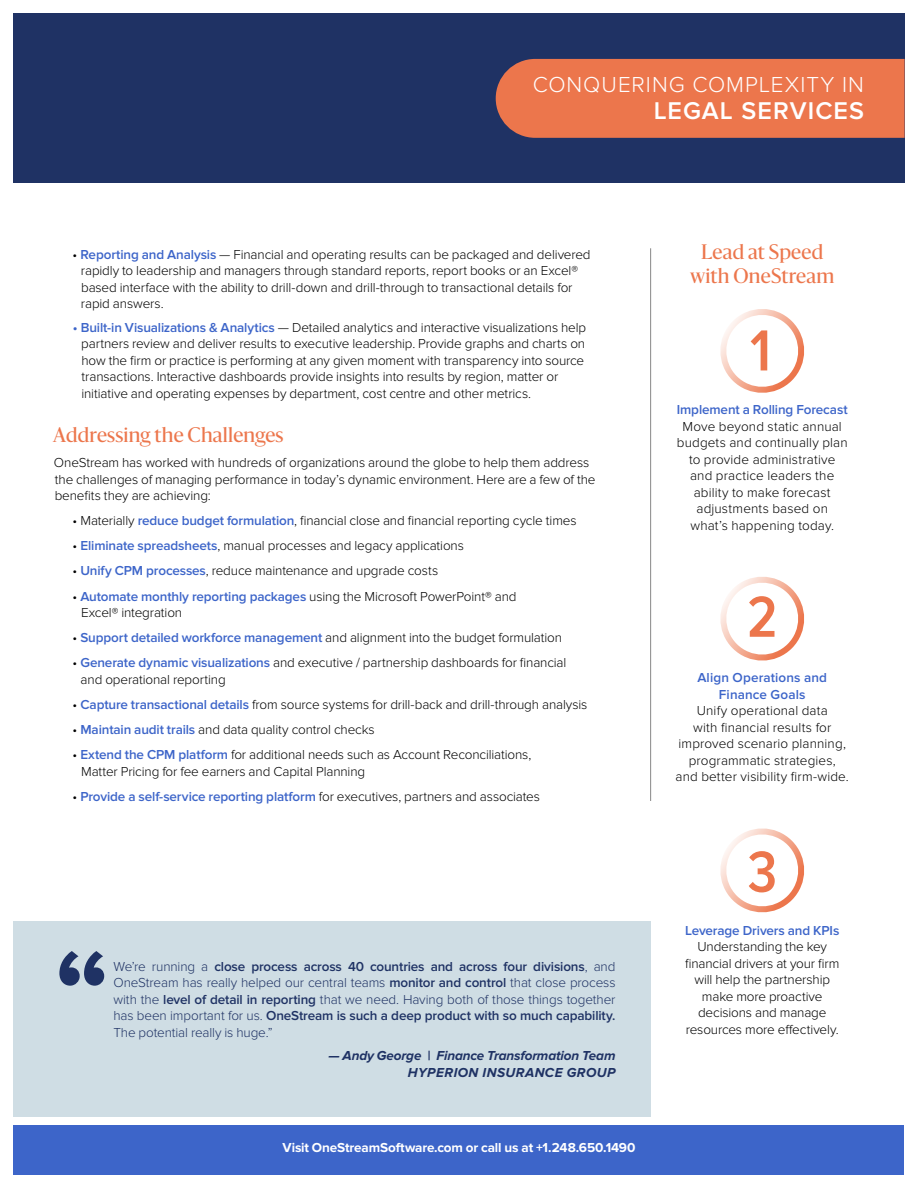
<style>
.page{position:relative;width:918px;height:1188px;background:#fff}
.page>*{position:absolute;margin:0;border:0;box-sizing:border-box;transform-origin:0 0}
.t1{font:600 60px "Proxima Nova A Cond";color:#ec764c}
.t2{font:600 25.2px "Proxima Nova";letter-spacing:.045em;color:#fff}
.t3{font:300 22.5px "Proxima Nova";letter-spacing:.045em;color:#fff}
.t4{font:19.5px/24px "Sanomat";letter-spacing:.01em;color:#ec764c;text-align:center}
.t5{font:300 13.5px/16.5px "Proxima Nova";letter-spacing:-.01em;color:#000}
.t6{font:300 13.5px/16.5px "Proxima Nova";letter-spacing:-.01em;color:#1f3264;text-align:justify}
.t7{font:300 13.5px/16.5px "Proxima Nova";letter-spacing:.01em;color:#000;text-align:center}
.t8{font:600 13.5px "Proxima Nova";letter-spacing:-.01em;color:#3d65c9}
.t9{font:italic 700 13.5px/16.5px "Proxima Nova";letter-spacing:-.01em;color:#1f3264;text-align:right}
.t10{font:700 13.5px "Proxima Nova";letter-spacing:-.01em;color:#fff}
.t11{font:600 13.5px/16.5px "Proxima Nova";letter-spacing:.01em;color:#3d65c9;text-align:center}
.s1{font-weight:600;color:#3d65c9}
.s2{font-weight:300;color:#000}
.s3{font-weight:600}
</style>
<div class="page">
<div style="left:14px;top:1125px;width:890px;height:49px;background:#3d65c9"></div>
<hr style="left:650px;top:248px;width:1px;height:553px;background:#878787">
<div style="left:14px;top:14px;width:891px;height:169px;background:#1f3264"></div>
<svg style="left:720px;top:577px;width:84px;height:84px"></svg>
<svg style="left:720px;top:828px;width:84px;height:85px"></svg>
<svg style="left:720px;top:309px;width:84px;height:84px"></svg>
<div style="left:14px;top:921px;width:637px;height:196px;background:#cfdde4"></div>
<svg style="left:59px;top:951px;width:45px;height:35px"></svg>
<div style="left:496px;top:59px;width:409px;height:79px;background:#ec764c"></div>
<h3 class="t3" style="left:533px;top:72px;width:333px">CONQUERING COMPLEXITY IN</h3>
<h2 class="t2" style="left:654px;top:96px;width:212px">LEGAL SERVICES</h2>
<p class="t5" style="left:81px;top:246px;width:511px;text-indent:-8px">• <span class="s1">Reporting and Analysis</span> — Financial and operating results can be packaged and delivered rapidly to leadership and managers through standard reports, report books or an Excel® based interface with the ability to drill-down and drill-through to transactional details for rapid answers.</p>
<p class="t5" style="left:81px;top:319px;width:506px;text-indent:-8px"><span class="s1">• Built-in Visualizations &amp; Analytics</span> — Detailed analytics and interactive visualizations help partners review and deliver results to executive leadership. Provide graphs and charts on how the firm or practice is performing at any given moment with transparency into source transactions. Interactive dashboards provide insights into results by region, matter or initiative and operating expenses by department, cost centre and other metrics.</p>
<h3 class="t4" style="left:53px;top:422px;width:232px">Addressing the Challenges</h3>
<p class="t5" style="left:54px;top:455px;width:543px">OneStream has worked with hundreds of organizations around the globe to help them address the challenges of managing performance in today’s dynamic environment. Here are a few of the benefits they are achieving:</p>
<p class="t5" style="left:73px;top:513px;width:505px">• Materially <span class="s1">reduce budget formulation</span>, financial close and financial reporting cycle times</p>
<p class="t5" style="left:73px;top:538px;width:393px">• <span class="s1">Eliminate spreadsheets</span>, manual processes and legacy applications</p>
<p class="t5" style="left:73px;top:563px;width:367px">• <span class="s1">Unify CPM processes</span>, reduce maintenance and upgrade costs</p>
<p class="t5" style="left:81px;top:588px;width:437px;text-indent:-8px">• <span class="s1">Automate monthly reporting packages</span> using the Microsoft PowerPoint® and<br>Excel® integration</p>
<p class="t5" style="left:73px;top:630px;width:491px">• <span class="s1">Support detailed workforce management</span> and alignment into the budget formulation</p>
<p class="t5" style="left:81px;top:655px;width:487px;text-indent:-8px">• <span class="s1">Generate dynamic visualizations</span> and executive / partnership dashboards for financial and operational reporting</p>
<p class="t5" style="left:73px;top:696px;width:516px">• <span class="s1">Capture transactional details</span> from source systems for drill-back and drill-through analysis</p>
<p class="t5" style="left:73px;top:722px;width:304px">• <span class="s1">Maintain audit trails</span> and data quality control checks</p>
<p class="t5" style="left:81px;top:747px;width:452px;text-indent:-8px">• <span class="s1">Extend the CPM platform</span> for additional needs such as Account Reconciliations,<br>Matter Pricing for fee earners and Capital Planning</p>
<p class="t8" style="left:73px;top:789px;width:469px"><span class="s2">•</span> Provide a self-service reporting platform <span class="s2">for executives, partners and associates</span></p>
<p class="t6" style="left:113px;top:958px;width:504px">We’re running a <span class="s3">close process across 40 countries and across four divisions</span>, and OneStream has really helped our central teams <span class="s3">monitor and control</span> that close process with the <span class="s3">level of detail in reporting</span> that we need. Having both of those things together has been important for us. <span class="s3">OneStream is such a deep product with so much capability.<br></span>The potential really is huge.”</p>
<p class="t9" style="left:328px;top:1048px;width:289px">— Andy George | Finance Transformation Team<br>HYPERION INSURANCE GROUP</p>
<p class="t10" style="left:283px;top:1140px;width:354px">Visit OneStreamSoftware.com or call us at +1.248.650.1490</p>
<h3 class="t4" style="left:690px;top:239px;width:146px">Lead at Speed with OneStream</h3>
<h1 class="t1" style="left:750px;top:318px;width:23px">1</h1>
<p class="t8" style="left:677px;top:402px;width:172px">Implement a Rolling Forecast</p>
<p class="t7" style="left:677px;top:418px;width:172px">Move beyond static annual budgets and continually plan to provide administrative and practice leaders the ability to make forecast adjustments based on what’s happening today.</p>
<h1 class="t1" style="left:747px;top:584px;width:32px">2</h1>
<p class="t11" style="left:697px;top:670px;width:131px">Align Operations and<br>Finance Goals</p>
<p class="t7" style="left:676px;top:703px;width:175px">Unify operational data<br>with financial results for improved scenario planning, programmatic strategies,<br>and better visibility firm-wide.</p>
<h1 class="t1" style="left:747px;top:839px;width:31px">3</h1>
<p class="t8" style="left:685px;top:922px;width:156px">Leverage Drivers and KPIs</p>
<p class="t5" style="left:685px;top:939px;width:156px;text-align:center">Understanding the key financial drivers at your firm will help the partnership make more proactive decisions and manage resources more effectively.</p>
</div>
